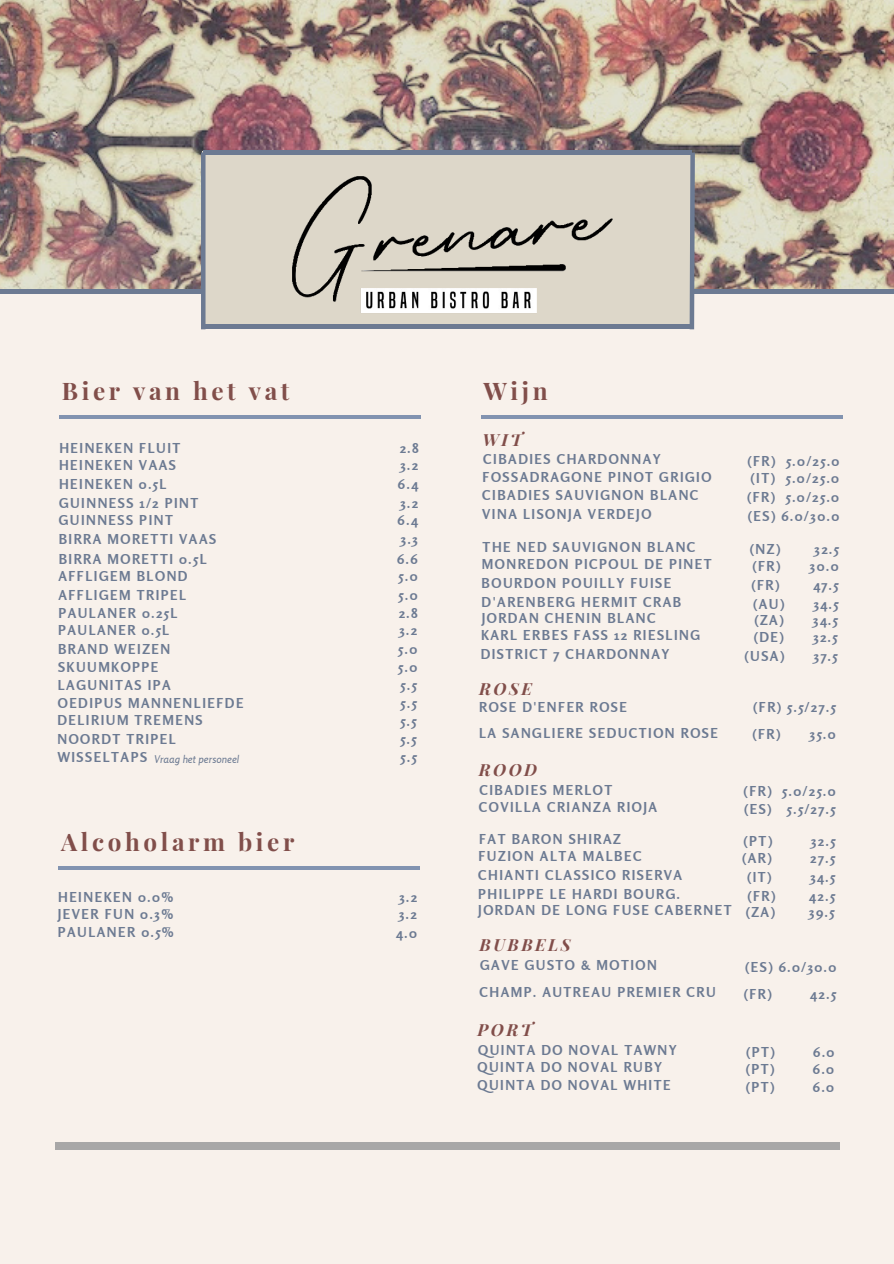
<style>
.page{position:relative;width:894px;height:1264px;background:#fff}
.page>*{position:absolute;margin:0;border:0;box-sizing:border-box;transform-origin:0 0}
.t1{font:700 24.3px "Playfair Display";letter-spacing:.15em;color:#814e4a}
.t2{font:italic 700 16.8px "Playfair Display";letter-spacing:.15em;color:#814e4a}
.t3{font:700 13.65px/17.1px "Rosario";letter-spacing:.11em;color:#6c7a92}
.t4{font:italic 10.65px "Rosario";color:#6c7a92}
.s1{font-weight:700;font-style:normal;font-size:13.65px}
</style>
<div class="page">
<div style="left:0;top:0;width:893px;height:1263px;background:#f8f1eb"></div>
<img style="left:0;top:0;width:893px;height:290px">
<hr style="left:0;top:290px;width:893px;height:3px;background:#6c7a92">
<div style="left:202px;top:151px;width:489px;height:173px;background:#ddd7c9"></div>
<hr style="left:59px;top:415px;width:361px;height:3px;background:#8293b0">
<hr style="left:480px;top:415px;width:362px;height:3px;background:#8293b0">
<img style="left:268px;top:149px;width:366px;height:164px">
<div style="left:203px;top:324px;width:489px;height:5px;background:#6c7a92"></div>
<hr style="left:201px;top:152px;width:4px;height:177px;background:#6c7a92">
<svg style="left:687px;top:148px;width:10px;height:182px"></svg>
<div style="left:203px;top:150px;width:489px;height:5px;background:#6c7a92"></div>
<div style="left:55px;top:1142px;width:783px;height:7px;background:#a8a7a7"></div>
<hr style="left:58px;top:866px;width:362px;height:3px;background:#8293b0">
<h1 class="t1" style="left:62px;top:373px;width:229px">Bier van het vat</h1>
<p class="t3" style="left:59px;top:439px;width:122px">HEINEKEN FLUIT</p>
<p class="t3" style="left:399px;top:439px;width:20px">2.8</p>
<p class="t3" style="left:59px;top:456px;width:118px">HEINEKEN VAAS</p>
<p class="t3" style="left:400px;top:456px;width:20px">3.2</p>
<p class="t3" style="left:59px;top:475px;width:109px">HEINEKEN 0.5L</p>
<p class="t3" style="left:398px;top:475px;width:22px">6.4</p>
<p class="t3" style="left:59px;top:494px;width:141px">GUINNESS 1/2 PINT</p>
<p class="t3" style="left:400px;top:494px;width:20px">3.2</p>
<p class="t3" style="left:59px;top:511px;width:116px">GUINNESS PINT</p>
<p class="t3" style="left:397px;top:511px;width:22px">6.4</p>
<p class="t3" style="left:59px;top:530px;width:159px">BIRRA MORETTI VAAS</p>
<p class="t3" style="left:400px;top:530px;width:19px">3.3</p>
<p class="t3" style="left:59px;top:550px;width:149px">BIRRA MORETTI 0.5L</p>
<p class="t3" style="left:397px;top:550px;width:22px">6.6</p>
<p class="t3" style="left:58px;top:567px;width:130px">AFFLIGEM BLOND</p>
<p class="t3" style="left:398px;top:567px;width:21px">5.0</p>
<p class="t3" style="left:58px;top:586px;width:129px">AFFLIGEM TRIPEL</p>
<p class="t3" style="left:398px;top:586px;width:21px">5.0</p>
<p class="t3" style="left:58px;top:604px;width:120px">PAULANER 0.25L</p>
<p class="t3" style="left:398px;top:604px;width:20px">2.8</p>
<p class="t3" style="left:58px;top:621px;width:113px">PAULANER 0.5L</p>
<p class="t3" style="left:399px;top:621px;width:20px">3.2</p>
<p class="t3" style="left:58px;top:640px;width:114px">BRAND WEIZEN</p>
<p class="t3" style="left:398px;top:640px;width:21px">5.0</p>
<p class="t3" style="left:58px;top:658px;width:102px">SKUUMKOPPE</p>
<p class="t3" style="left:398px;top:659px;width:21px">5.0</p>
<p class="t3" style="left:58px;top:676px;width:114px">LAGUNITAS IPA</p>
<p class="t3" style="left:400px;top:676px;width:18px">5.5</p>
<p class="t3" style="left:58px;top:694px;width:187px">OEDIPUS MANNENLIEFDE</p>
<p class="t3" style="left:400px;top:694px;width:18px">5.5</p>
<p class="t3" style="left:57px;top:712px;width:147px">DELIRIUM TREMENS</p>
<p class="t3" style="left:400px;top:712px;width:18px">5.5</p>
<p class="t3" style="left:57px;top:730px;width:120px">NOORDT TRIPEL</p>
<p class="t3" style="left:400px;top:730px;width:18px">5.5</p>
<p class="t4" style="left:58px;top:752px;width:183px"><span class="s1">WISSELTAPS</span> Vraag het personeel</p>
<p class="t3" style="left:400px;top:748px;width:18px">5.5</p>
<h1 class="t1" style="left:61px;top:824px;width:235px">Alcoholarm bier</h1>
<p class="t3" style="left:58px;top:887px;width:116px">HEINEKEN 0.0%</p>
<p class="t3" style="left:399px;top:887px;width:20px">3.2</p>
<p class="t3" style="left:58px;top:905px;width:117px">JEVER FUN 0.3%</p>
<p class="t3" style="left:399px;top:905px;width:20px">3.2</p>
<p class="t3" style="left:58px;top:923px;width:117px">PAULANER 0.5%</p>
<p class="t3" style="left:396px;top:923px;width:22px">4.0</p>
<h1 class="t1" style="left:483px;top:373px;width:66px">Wijn</h1>
<p class="t2" style="left:482px;top:427px;width:41px">WIT</p>
<p class="t3" style="left:483px;top:451px;width:179px">CIBADIES CHARDONNAY</p>
<p class="t3" style="left:482px;top:486px;width:217px;line-height:18.9px">CIBADIES SAUVIGNON BLANC<br>VINA LISONJA VERDEJO</p>
<p class="t3" style="left:482px;top:468px;width:230px">FOSSADRAGONE PINOT GRIGIO</p>
<p class="t3" style="left:482px;top:538px;width:214px">THE NED SAUVIGNON BLANC</p>
<p class="t3" style="left:481px;top:573px;width:201px;line-height:18.9px">BOURDON POUILLY FUISE<br>D'ARENBERG HERMIT CRAB</p>
<p class="t3" style="left:482px;top:555px;width:231px">MONREDON PICPOUL DE PINET</p>
<p class="t3" style="left:481px;top:609px;width:175px">JORDAN CHENIN BLANC</p>
<p class="t3" style="left:480px;top:645px;width:190px">DISTRICT 7 CHARDONNAY</p>
<p class="t3" style="left:481px;top:626px;width:220px">KARL ERBES FASS 12 RIESLING</p>
<p class="t3" style="left:747px;top:453px;width:94px">(FR) 5.0/25.0 (IT) 5.0/25.0</p>
<p class="t3" style="left:746px;top:488px;width:94px;line-height:18.9px">(FR) 5.0/25.0 (ES) 6.0/30.0</p>
<p class="t3" style="left:749px;top:540px;width:32px">(NZ)</p>
<p class="t3" style="left:752px;top:540px;width:88px;text-align:right">32.5<br>(FR) 30.0</p>
<p class="t3" style="left:751px;top:576px;width:29px">(FR)</p>
<p class="t3" style="left:752px;top:575px;width:87px;line-height:18.9px;text-align:right">47.5<br>(AU) 34.5</p>
<p class="t3" style="left:753px;top:611px;width:86px">(ZA) 34.5 (DE) 32.5</p>
<p class="t3" style="left:744px;top:647px;width:41px">(USA)</p>
<p class="t3" style="left:813px;top:647px;width:26px">37.5</p>
<p class="t2" style="left:479px;top:677px;width:54px">ROSE</p>
<p class="t3" style="left:479px;top:724px;width:240px">LA SANGLIERE SEDUCTION ROSE</p>
<p class="t3" style="left:752px;top:725px;width:85px">(FR) 35.0</p>
<p class="t3" style="left:479px;top:698px;width:149px">ROSE D'ENFER ROSE</p>
<p class="t3" style="left:753px;top:698px;width:84px">(FR) 5.5/27.5</p>
<p class="t2" style="left:478px;top:757px;width:60px">ROOD</p>
<p class="t3" style="left:478px;top:781px;width:180px">CIBADIES MERLOT<br>COVILLA CRIANZA RIOJA</p>
<p class="t3" style="left:743px;top:782px;width:94px">(FR) 5.0/25.0 (ES) 5.5/27.5</p>
<p class="t3" style="left:479px;top:830px;width:143px">FAT BARON SHIRAZ</p>
<p class="t3" style="left:478px;top:865px;width:205px;line-height:18.9px">CHIANTI CLASSICO RISERVA<br>PHILIPPE LE HARDI BOURG.</p>
<p class="t3" style="left:743px;top:832px;width:30px">(PT)</p>
<p class="t3" style="left:810px;top:832px;width:26px">32.5</p>
<p class="t3" style="left:742px;top:849px;width:31px">(AR)</p>
<p class="t3" style="left:810px;top:849px;width:26px">27.5</p>
<p class="t3" style="left:746px;top:868px;width:26px">(IT)</p>
<p class="t3" style="left:809px;top:868px;width:27px">34.5</p>
<p class="t3" style="left:747px;top:887px;width:29px">(FR)</p>
<p class="t3" style="left:809px;top:887px;width:27px">42.5</p>
<p class="t3" style="left:478px;top:901px;width:298px">JORDAN DE LONG FUSE CABERNET (ZA)</p>
<p class="t3" style="left:808px;top:903px;width:27px">39.5</p>
<p class="t3" style="left:478px;top:847px;width:164px">FUZION ALTA MALBEC</p>
<p class="t2" style="left:479px;top:932px;width:93px">BUBBELS</p>
<p class="t3" style="left:479px;top:951px;width:238px;line-height:27.3px">GAVE GUSTO &amp; MOTION<br>CHAMP. AUTREAU PREMIER CRU</p>
<p class="t3" style="left:743px;top:952px;width:94px;line-height:27.3px">(ES) 6.0/30.0 (FR)</p>
<p class="t3" style="left:810px;top:985px;width:27px">42.5</p>
<p class="t2" style="left:477px;top:1017px;width:56px">PORT</p>
<p class="t3" style="left:477px;top:1041px;width:201px">QUINTA DO NOVAL TAWNY<br>QUINTA DO NOVAL RUBY</p>
<p class="t3" style="left:745px;top:1043px;width:30px">(PT)</p>
<p class="t3" style="left:813px;top:1043px;width:23px">6.0</p>
<p class="t3" style="left:745px;top:1060px;width:30px">(PT)</p>
<p class="t3" style="left:812px;top:1060px;width:23px">6.0</p>
<p class="t3" style="left:477px;top:1076px;width:194px">QUINTA DO NOVAL WHITE</p>
<p class="t3" style="left:745px;top:1078px;width:30px">(PT)</p>
<p class="t3" style="left:812px;top:1078px;width:23px">6.0</p>
</div>
